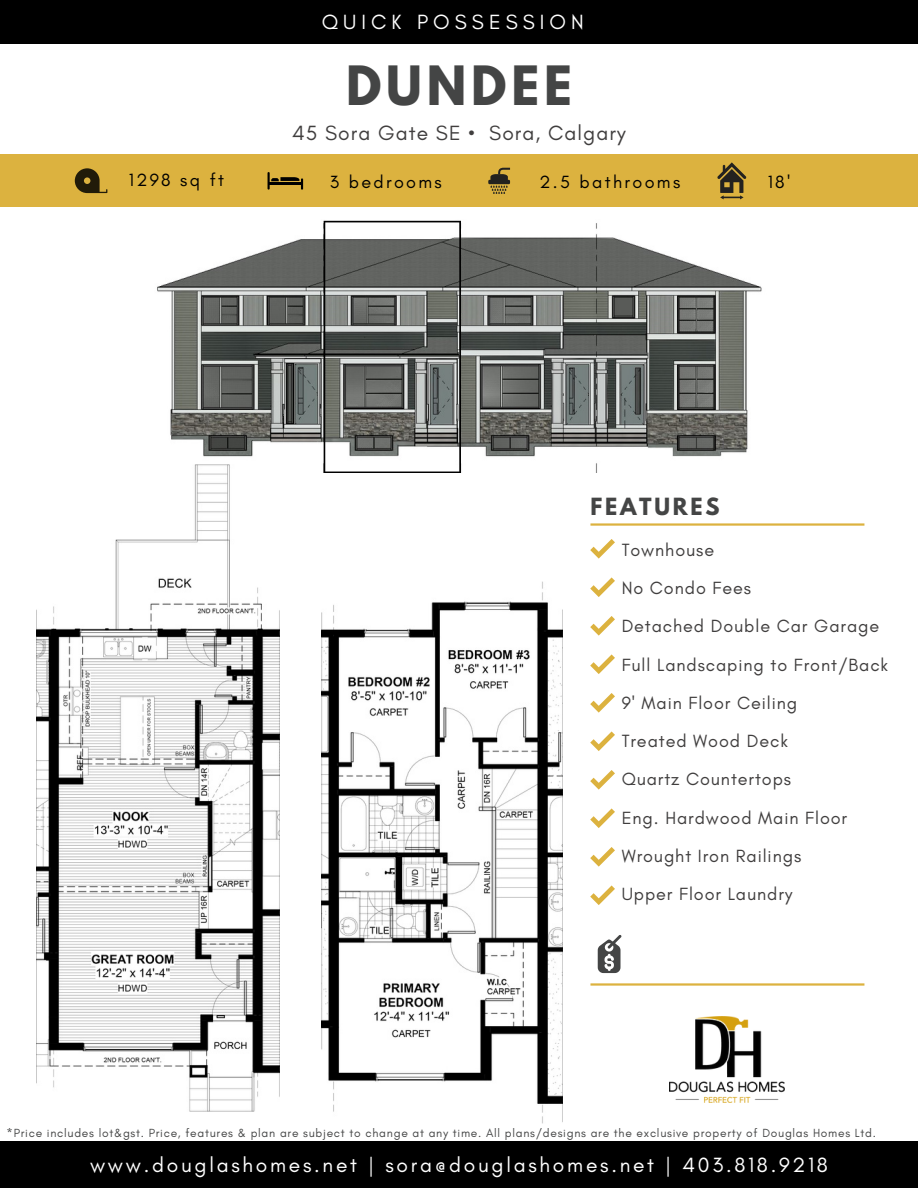
<style>
.page{position:relative;width:918px;height:1188px;background:#fff}
.page>*{position:absolute;margin:0;border:0;box-sizing:border-box;transform-origin:0 0}
.t1{font:700 48px "League Spartan";letter-spacing:.1em;color:#444545}
.t2{font:21px "Glacial Indifference";letter-spacing:.13em;color:#fff}
.t3{font:21px "Glacial Indifference";letter-spacing:.05em;color:#403e3e}
.t4{font:21px "Glacial Indifference";letter-spacing:.24em;color:#fff}
.t5{font:700 21px "League Spartan";letter-spacing:.13em;color:#444545}
.t6{font:18px/38.2px "Glacial Indifference";letter-spacing:.05em;color:#403e3e}
.t7{font:18px "Glacial Indifference";letter-spacing:.13em;color:#000}
.t8{font:12px "Glacial Indifference";letter-spacing:.06em;color:#444545}
</style>
<div class="page">
<div style="left:0;top:154px;width:918px;height:53px;background:#dcb23f"></div>
<div style="left:0;top:1142px;width:918px;height:46px;background:#000"></div>
<div style="left:0;top:0;width:918px;height:44px;background:#000"></div>
<img style="left:670px;top:1017px;width:114px;height:85px">
<hr style="left:590px;top:523px;width:274px;height:3px;background:#d49f0f">
<svg style="left:590px;top:539px;width:25px;height:20px"></svg>
<svg style="left:590px;top:577px;width:25px;height:20px"></svg>
<svg style="left:590px;top:616px;width:25px;height:20px"></svg>
<svg style="left:590px;top:654px;width:25px;height:20px"></svg>
<svg style="left:590px;top:693px;width:25px;height:20px"></svg>
<svg style="left:590px;top:731px;width:25px;height:20px"></svg>
<svg style="left:590px;top:770px;width:25px;height:20px"></svg>
<svg style="left:590px;top:808px;width:25px;height:20px"></svg>
<svg style="left:590px;top:847px;width:25px;height:20px"></svg>
<svg style="left:590px;top:885px;width:25px;height:20px"></svg>
<hr style="left:590px;top:983px;width:274px;height:3px;background:#d49f0f">
<svg style="left:598px;top:935px;width:23px;height:38px"></svg>
<svg style="left:268px;top:172px;width:35px;height:18px"></svg>
<svg style="left:490px;top:168px;width:20px;height:26px"></svg>
<svg style="left:75px;top:168px;width:32px;height:25px"></svg>
<svg style="left:717px;top:162px;width:29px;height:37px"></svg>
<img style="left:157px;top:220px;width:605px;height:253px">
<svg style="left:324px;top:221px;width:137px;height:252px;background:#80827f"></svg>
<img style="left:36px;top:465px;width:243px;height:647px">
<img style="left:321px;top:582px;width:242px;height:542px">
<p class="t4" style="left:322px;top:9px;width:264px">QUICK POSSESSION</p>
<h5 class="t1" style="left:346px;top:62px;width:227px">DUNDEE</h5>
<p class="t3" style="left:292px;top:120px;width:335px">45 Sora Gate SE • Sora, Calgary</p>
<h1 class="t7" style="left:129px;top:169px;width:97px">1298 sq ft</h1>
<h4 class="t7" style="left:330px;top:170px;width:113px">3 bedrooms</h4>
<p class="t7" style="left:540px;top:170px;width:142px">2.5 bathrooms</p>
<h5 class="t7" style="left:768px;top:171px;width:24px">18'</h5>
<p class="t5" style="left:590px;top:496px;width:131px">FEATURES</p>
<h5 class="t6" style="left:622px;top:531px;width:268px">Townhouse<br>No Condo Fees<br>Detached Double Car Garage<br>Full Landscaping to Front/Back<br>9' Main Floor Ceiling<br>Treated Wood Deck<br>Quartz Countertops<br>Eng. Hardwood Main Floor<br>Wrought Iron Railings<br>Upper Floor Laundry</h5>
<p class="t8" style="left:7px;top:1125px;width:871px">*Price includes lot&amp;gst. Price, features &amp; plan are subject to change at any time. All plans/designs are the exclusive property of Douglas Homes Ltd.</p>
<h2 class="t2" style="left:90px;top:1152px;width:739px">www.douglashomes.net | sora@douglashomes.net | 403.818.9218</h2>
</div>
